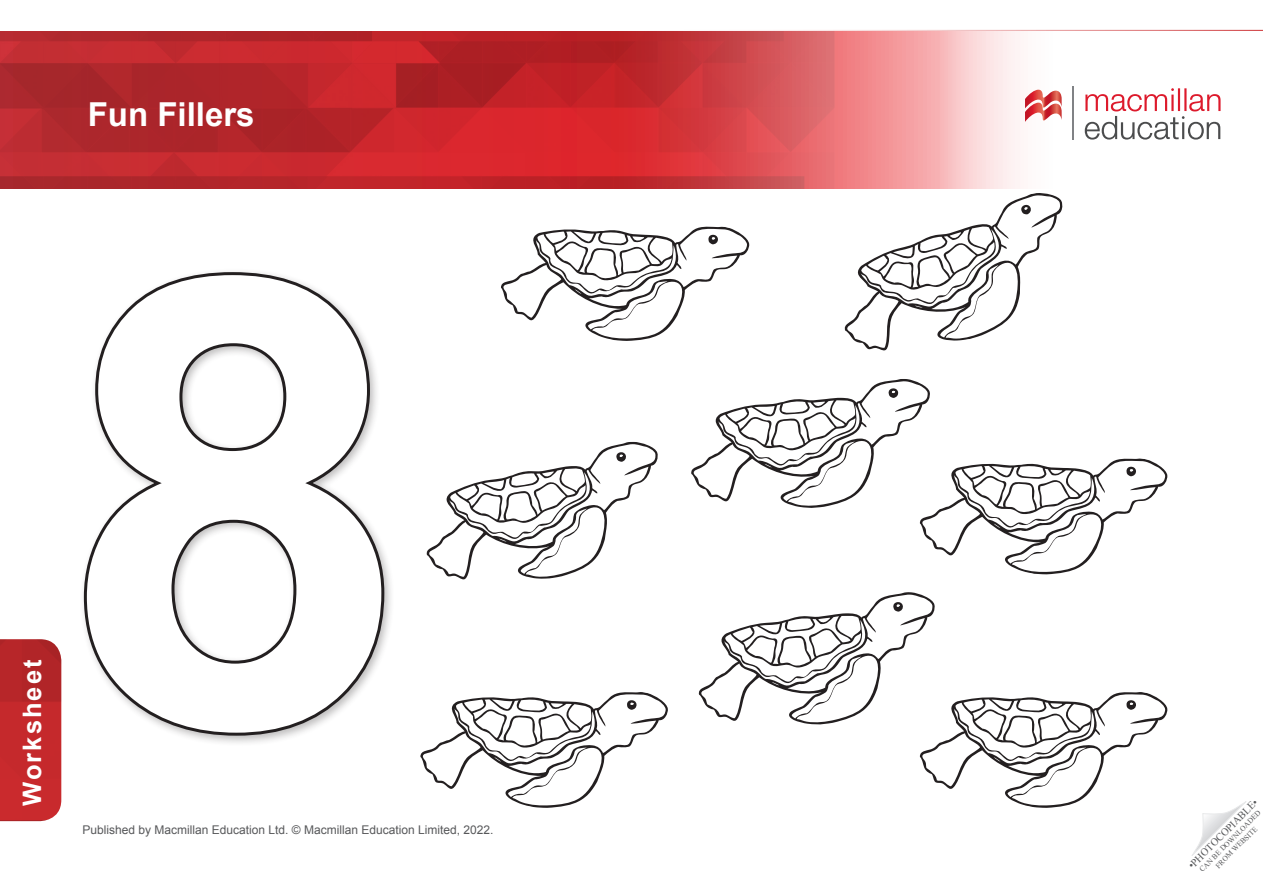
<style>
.page{position:relative;width:1263px;height:893px;background:#fff}
.page>*{position:absolute;margin:0;border:0;box-sizing:border-box;transform-origin:0 0}
.t1{font:700 625.5px "Arial";color:#fff}
.t2{font:700 33px "Arial";color:#fff}
.t3{font:700 25.5px "Arial";letter-spacing:.08em;color:#fff}
.t4{font:12px "Arial";color:#57585a}
.t5{font:10.5px "Times New Roman";color:#57585a}
.t6{font:7.5px/9px "Times New Roman";color:#57585a;text-align:center}
</style>
<div class="page">
<img style="left:0;top:31px;width:935px;height:157px">
<svg style="left:935px;top:31px;width:286px;height:158px"></svg>
<svg style="left:1025px;top:89px;width:37px;height:34px"></svg>
<hr style="left:1073px;top:86px;width:1px;height:54px;background:#808285">
<svg style="left:1085px;top:88px;width:135px;height:52px"></svg>
<hr style="left:0;top:30px;width:1263px;height:1px;background:#cb2b2e">
<svg style="left:1192px;top:801px;width:54px;height:55px"></svg>
<img style="left:0;top:639px;width:61px;height:182px">
<div style="left:79px;top:268px;width:316px;height:479px;background:#231f20;opacity:.3"></div>
<svg style="left:81px;top:269px;width:306px;height:470px"></svg>
<svg style="left:501px;top:226px;width:248px;height:115px"></svg>
<svg style="left:844px;top:193px;width:219px;height:158px"></svg>
<svg style="left:426px;top:442px;width:232px;height:138px"></svg>
<svg style="left:420px;top:692px;width:248px;height:116px"></svg>
<svg style="left:691px;top:379px;width:477px;height:195px"></svg>
<svg style="left:698px;top:592px;width:470px;height:216px"></svg>
<h2 class="t2" style="left:88px;top:93px;width:168px">Fun Fillers</h2>
<h3 class="t3" style="left:15px;top:806px;width:148px;rotate:-90deg">Worksheet</h3>
<p class="t1" style="left:62px;top:93px;width:349px">8</p>
<p class="t4" style="left:83px;top:822px;width:413px">Published by Macmillan Education Ltd. © Macmillan Education Limited, 2022.</p>
<p class="t5" style="left:1185px;top:862px;width:95px;rotate:-45deg">•PHOTOCOPIABLE•</p>
<p class="t6" style="left:1197px;top:867px;width:85px;rotate:-45deg">CAN BE DOWNLOADED<br>FROM WEBSITE</p>
</div>
